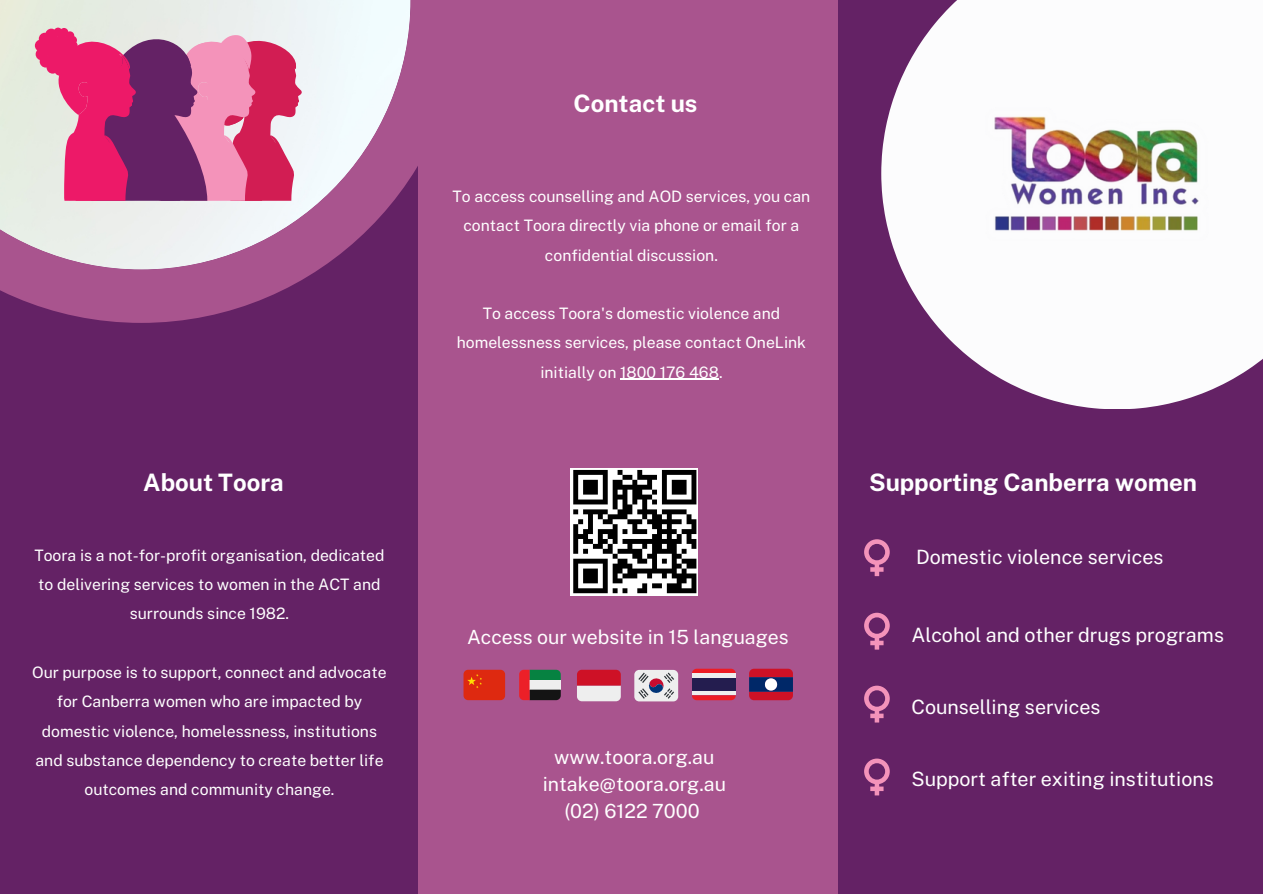
<style>
.page{position:relative;width:1263px;height:894px;background:#fff}
.page>*{position:absolute;margin:0;border:0;box-sizing:border-box;transform-origin:0 0}
.t1{font:700 24px "Public Sans";color:#fff}
.t2{font:19.65px "Public Sans";color:#fff}
.t3{font:19.5px/27px "Public Sans";color:#fff;text-align:center}
.t4{font:15.75px/29.2px "Public Sans";color:#fff;text-align:center}
</style>
<div class="page">
<div style="left:0;top:0;width:1263px;height:893px;background:#642265"></div>
<div style="left:418px;top:0;width:420px;height:893px;background:#a9548e"></div>
<svg style="left:881px;top:0;width:382px;height:409px;background:#e5dce6"></svg>
<svg style="left:0;top:0;width:418px;height:323px"></svg>
<div style="left:47px;top:61px;width:12px;height:13px;background:#ed1968;border-radius:50%"></div>
<div style="left:40px;top:55px;width:12px;height:13px;background:#ed1968;border-radius:50%"></div>
<div style="left:36px;top:48px;width:12px;height:12px;background:#ed1968;border-radius:50%"></div>
<div style="left:35px;top:40px;width:12px;height:12px;background:#ed1968;border-radius:50%"></div>
<div style="left:45px;top:29px;width:12px;height:12px;background:#ed1968;border-radius:50%"></div>
<div style="left:44px;top:36px;width:23px;height:23px;background:#ed1968;border-radius:50%"></div>
<div style="left:50px;top:45px;width:23px;height:24px;background:#ed1968;border-radius:50%"></div>
<div style="left:39px;top:33px;width:12px;height:12px;background:#ed1968;border-radius:50%"></div>
<svg style="left:54px;top:13px;width:249px;height:188px"></svg>
<img style="left:985px;top:107px;width:223px;height:133px">
<svg style="left:864px;top:539px;width:26px;height:37px"></svg>
<svg style="left:571px;top:468px;width:127px;height:127px"></svg>
<svg style="left:573px;top:470px;width:123px;height:123px;background:#787878"></svg>
<div style="left:637px;top:588px;width:10px;height:5px;background:#000"></div>
<div style="left:667px;top:588px;width:29px;height:5px;background:#000"></div>
<div style="left:463px;top:669px;width:42px;height:31px;background:#de2910;border-radius:5px"></div>
<svg style="left:467px;top:674px;width:15px;height:14px"></svg>
<svg style="left:519px;top:669px;width:42px;height:31px"></svg>
<svg style="left:577px;top:669px;width:44px;height:32px"></svg>
<div style="left:634px;top:669px;width:44px;height:32px;background:#eee;border-radius:5px"></div>
<svg style="left:638px;top:672px;width:36px;height:26px"></svg>
<svg style="left:692px;top:668px;width:44px;height:5px"></svg>
<div style="left:692px;top:673px;width:44px;height:5px;background:#eee"></div>
<svg style="left:692px;top:695px;width:44px;height:5px"></svg>
<div style="left:692px;top:690px;width:44px;height:5px;background:#eee"></div>
<div style="left:692px;top:678px;width:44px;height:12px;background:#241d4f"></div>
<svg style="left:749px;top:668px;width:44px;height:32px"></svg>
<svg style="left:864px;top:612px;width:26px;height:37px"></svg>
<svg style="left:864px;top:685px;width:26px;height:37px"></svg>
<svg style="left:864px;top:758px;width:26px;height:37px"></svg>
<hr style="left:620px;top:379px;width:99px;height:1px;background:#fff">
<p class="t1" style="left:143px;top:467px;width:142px">About Toora</p>
<p class="t4" style="left:34px;top:540px;width:352px">Toora is a not-for-profit organisation, dedicated to delivering services to women in the ACT and surrounds since 1982.</p>
<p class="t4" style="left:32px;top:657px;width:356px">Our purpose is to support, connect and advocate for Canberra women who are impacted by domestic violence, homelessness, institutions and substance dependency to create better life outcomes and community change.</p>
<p class="t1" style="left:573px;top:89px;width:125px">Contact us</p>
<h2 class="t4" style="left:453px;top:182px;width:359px">To access counselling and AOD services, you can contact Toora directly via phone or email for a confidential discussion.</h2>
<h1 class="t4" style="left:457px;top:299px;width:351px">To access Toora's domestic violence and homelessness services, please contact OneLink initially on 1800 176 468.</h1>
<p class="t3" style="left:467px;top:623px;width:323px">Access our website in 15 languages</p>
<p class="t3" style="left:543px;top:743px;width:185px">www.toora.org.au intake@toora.org.au (02) 6122 7000</p>
<h2 class="t1" style="left:869px;top:467px;width:330px">Supporting Canberra women</h2>
<h1 class="t2" style="left:916px;top:545px;width:249px">Domestic violence services</h1>
<p class="t2" style="left:911px;top:623px;width:314px">Alcohol and other drugs programs</p>
<p class="t2" style="left:911px;top:695px;width:191px">Counselling services</p>
<p class="t2" style="left:911px;top:767px;width:304px">Support after exiting institutions</p>
</div>
